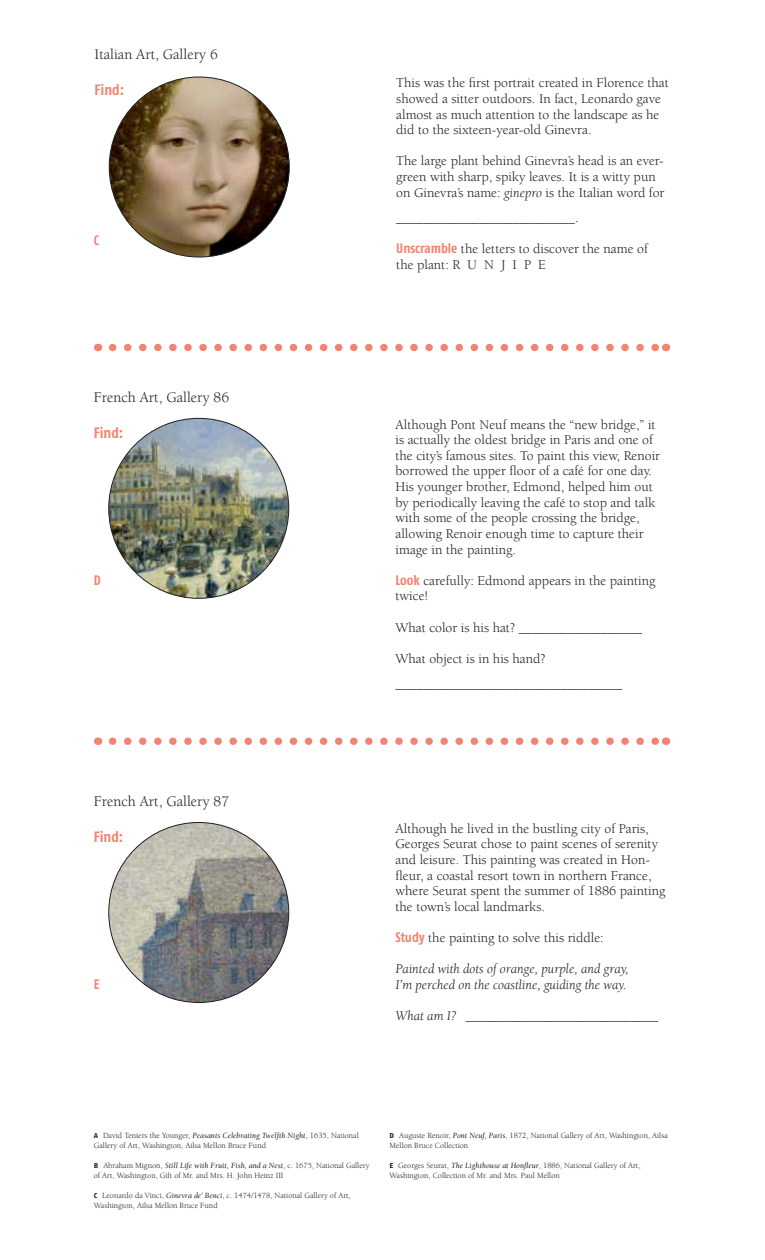
<style>
.page{position:relative;width:765px;height:1260px;background:#fff}
.page>*{position:absolute;margin:0;border:0;box-sizing:border-box;transform-origin:0 0}
.t1{font:15px "Berkeley";color:#231f20}
.t2{font:700 15px "Fago Co";letter-spacing:-.005em;color:#f48472}
.t3{font:13.75px/15.6px "Berkeley";color:#231f20}
.t4{font:italic 13.75px/15.6px "Berkeley";color:#231f20}
.t5{font:700 13.75px "Fago Co";color:#f48472}
.t6{font:8.12px/10px "Berkeley";color:#231f20}
.s1{font-style:italic}
.s2{font-family:"Fago Co";font-weight:700;color:#f48472}
.s3{font-family:"Fago Co Bold Caps";font-size:8.75px}
</style>
<div class="page">
<img style="left:109px;top:77px;width:180px;height:180px;border-radius:90px">
<svg style="left:113px;top:344px;width:545px;height:7px"></svg>
<img style="left:109px;top:418px;width:180px;height:180px;border-radius:90px">
<svg style="left:113px;top:738px;width:545px;height:7px"></svg>
<img style="left:109px;top:822px;width:180px;height:180px;border-radius:90px">
<p class="t1" style="left:95px;top:47px;width:125px">Italian Art, Gallery 6</p>
<p class="t2" style="left:95px;top:81px;width:31px">Find:</p>
<p class="t5" style="left:94px;top:232px;width:7px">C</p>
<p class="t3" style="left:396px;top:75px;width:274px">This was the first portrait created in Florence that showed a sitter outdoors. In fact, Leonardo gave almost as much attention to the landscape as he did to the sixteen-year-old Ginevra.</p>
<p class="t3" style="left:396px;top:154px;width:270px">The large plant behind Ginevra’s head is an ever&shy;green with sharp, spiky leaves. It is a witty pun on Ginevra’s name: <span class="s1">ginepro</span> is the Italian word for</p>
<p class="t3" style="left:396px;top:210px;width:184px">__________________________.</p>
<p class="t3" style="left:396px;top:241px;width:253px"><span class="s2">Unscramble</span> the letters to discover the name of the plant: R U N J I P E</p>
<p class="t1" style="left:94px;top:389px;width:137px">French Art, Gallery 86</p>
<p class="t2" style="left:94px;top:424px;width:31px">Find:</p>
<p class="t5" style="left:94px;top:572px;width:9px">D</p>
<p class="t1" style="left:94px;top:794px;width:137px">French Art, Gallery 87</p>
<p class="t2" style="left:94px;top:828px;width:31px">Find:</p>
<p class="t5" style="left:94px;top:976px;width:7px">E</p>
<p class="t3" style="left:395px;top:417px;width:266px">Although Pont Neuf means the “new bridge,” it is actually the oldest bridge in Paris and one of the city’s famous sites. To paint this view, Renoir borrowed the upper floor of a café for one day.<br>His younger brother, Edmond, helped him out by periodically leaving the café to stop and talk with some of the people crossing the bridge, allowing Renoir enough time to capture their image in the painting.</p>
<p class="t3" style="left:395px;top:573px;width:261px"><span class="s2">Look</span> carefully: Edmond appears in the painting twice!</p>
<p class="t3" style="left:395px;top:620px;width:248px">What color is his hat? __________________</p>
<p class="t3" style="left:395px;top:646px;width:228px;line-height:25px">What object is in his hand? _________________________________</p>
<p class="t3" style="left:395px;top:821px;width:271px">Although he lived in the bustling city of Paris, Georges Seurat chose to paint scenes of serenity and leisure. This painting was created in Hon&shy;fleur, a coastal resort town in northern France, where Seurat spent the summer of 1886 painting the town’s local landmarks.</p>
<p class="t3" style="left:395px;top:930px;width:210px"><span class="s2">Study</span> the painting to solve this riddle:</p>
<p class="t4" style="left:395px;top:962px;width:235px">Painted with dots of orange, purple, and gray,<br>I’m perched on the coastline, guiding the way.</p>
<p class="t4" style="left:395px;top:1009px;width:264px">What am I? ____________________________</p>
<p class="t6" style="left:94px;top:1131px;width:266px"><span class="s3">a</span> David Teniers the Younger, <span class="s1">Peasants Celebrating Twelfth Night</span>, 1635, National<br>Gallery of Art, Washington, Ailsa Mellon Bruce Fund</p>
<p class="t6" style="left:94px;top:1161px;width:277px"><span class="s3">b</span> Abraham Mignon, <span class="s1">Still Life with Fruit, Fish, and a Nest</span>, c. 1675, National Gallery of Art, Washington, Gift of Mr. and Mrs. H. John Heinz III</p>
<p class="t6" style="left:94px;top:1191px;width:258px"><span class="s3">c</span> Leonardo da Vinci, <span class="s1">Ginevra de’ Benci</span>, c. 1474/1478, National Gallery of Art,<br>Washington, Ailsa Mellon Bruce Fund</p>
<p class="t6" style="left:389px;top:1131px;width:280px"><span class="s3">d</span> Auguste Renoir, <span class="s1">Pont Neuf, Paris</span>, 1872, National Gallery of Art, Washington, Ailsa<br>Mellon Bruce Collection</p>
<p class="t6" style="left:389px;top:1161px;width:252px"><span class="s3">e</span> Georges Seurat, <span class="s1">The Lighthouse at Honfleur</span>, 1886, National Gallery of Art,<br>Washington, Collection of Mr. and Mrs. Paul Mellon</p>
</div>
